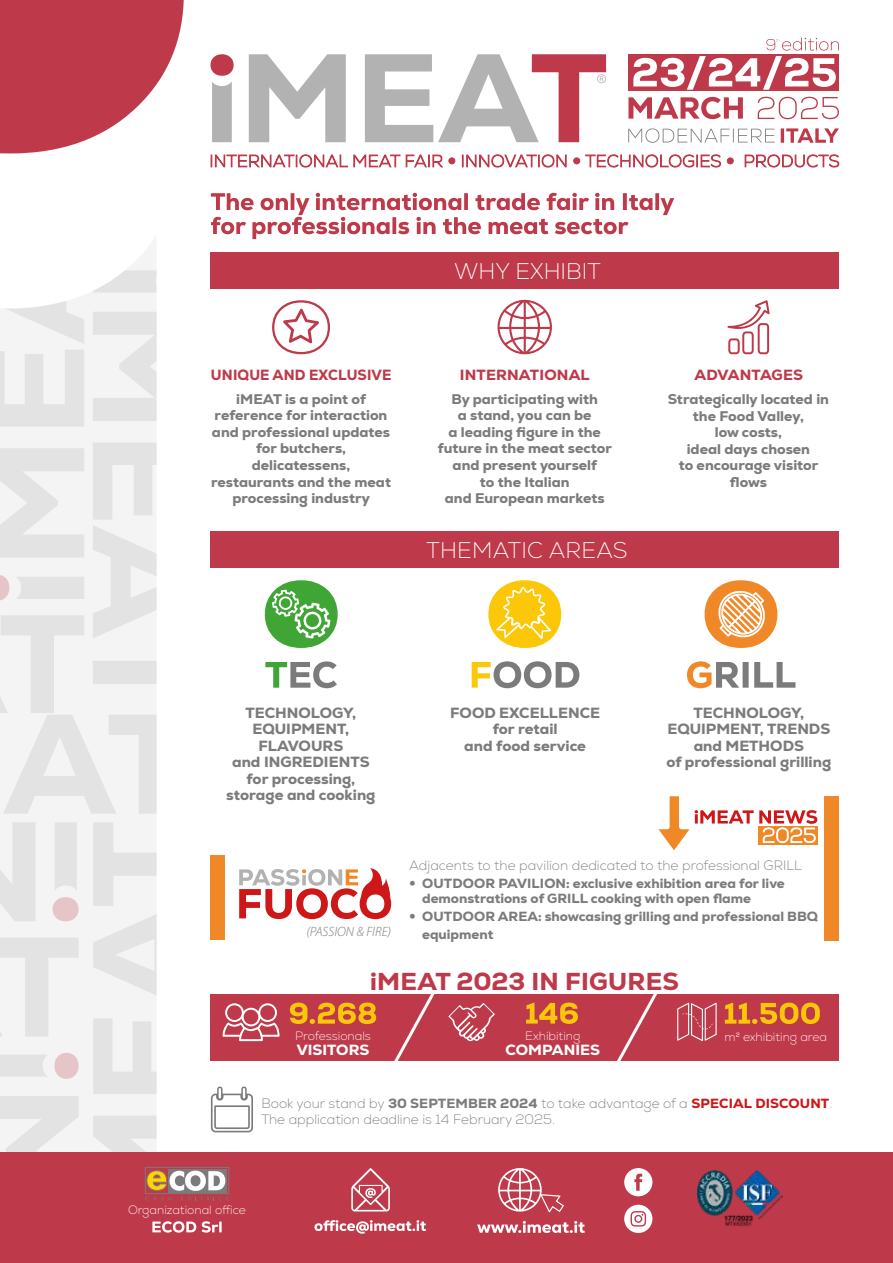
<style>
.page{position:relative;width:893px;height:1263px;background:#fff}
.page>*{position:absolute;margin:0;border:0;box-sizing:border-box;transform-origin:0 0}
.t1{font:800 24.9px "Nexa";letter-spacing:.01em;color:#be3949}
.t2{font:200 22.5px "Nexa";color:#fff}
.t3{font:800 15px/16.5px "Nexa";color:#7c7b7b;text-align:center}
.t4{font:800 15px "Nexa";letter-spacing:.01em;color:#be3949}
.t5{font:800 15px "Nexa";letter-spacing:.01em;color:#be3949;scale:.94 1}
.t6{font:800 15px "Nexa";color:#fff}
.t7{font:800 14.25px/16.5px "Nexa";color:#7c7b7b;text-align:center}
.t8{font:200 13.5px/16.2px "Nexa";color:#7c7b7b}
.t9{font:800 13.5px/15px "Nexa";color:#7c7b7b}
.t10{font:italic 300 13.5px "Myriad Pro";color:#7c7b7b}
.t11{font:200 12px "Nexa";color:#fff}
.s1{font-family:"Avenir";font-weight:300}
.s2{font-weight:800}
.s3{font-weight:800;color:#cd1719}
</style>
<div class="page">
<svg style="left:705px;top:580px;width:72px;height:68px"></svg>
<svg style="left:687px;top:661px;width:108px;height:27px"></svg>
<svg style="left:265px;top:580px;width:73px;height:68px"></svg>
<svg style="left:265px;top:661px;width:72px;height:27px"></svg>
<svg style="left:488px;top:580px;width:73px;height:68px"></svg>
<svg style="left:472px;top:661px;width:107px;height:27px"></svg>
<svg style="left:0;top:0;width:184px;height:153px"></svg>
<svg style="left:0;top:237px;width:156px;height:915px;fill:#f4f4f4"></svg>
<svg style="left:93px;top:822px;width:64px;height:330px"></svg>
<svg style="left:0;top:1096px;width:79px;height:56px"></svg>
<svg style="left:54px;top:1053px;width:25px;height:26px"></svg>
<svg style="left:0;top:1054px;width:48px;height:23px"></svg>
<svg style="left:0;top:937px;width:79px;height:100px"></svg>
<svg style="left:0;top:822px;width:35px;height:99px"></svg>
<svg style="left:53px;top:897px;width:26px;height:24px"></svg>
<div style="left:55px;top:822px;width:22px;height:69px;background:#e3e3e3"></div>
<svg style="left:0;top:270px;width:157px;height:544px"></svg>
<div style="left:210px;top:252px;width:629px;height:36px;background:#be3949"></div>
<div style="left:210px;top:531px;width:629px;height:36px;background:#be3949"></div>
<div style="left:211px;top:994px;width:628px;height:67px;background:#be3949"></div>
<svg style="left:617px;top:994px;width:40px;height:67px"></svg>
<svg style="left:394px;top:994px;width:41px;height:67px"></svg>
<svg style="left:448px;top:1003px;width:47px;height:38px"></svg>
<svg style="left:526px;top:1002px;width:52px;height:22px"></svg>
<svg style="left:223px;top:1003px;width:57px;height:38px"></svg>
<svg style="left:290px;top:1002px;width:86px;height:22px"></svg>
<svg style="left:677px;top:1003px;width:40px;height:38px"></svg>
<svg style="left:725px;top:1002px;width:95px;height:22px"></svg>
<svg style="left:497px;top:300px;width:55px;height:54px"></svg>
<svg style="left:211px;top:1086px;width:42px;height:46px"></svg>
<svg style="left:727px;top:300px;width:43px;height:54px"></svg>
<svg style="left:272px;top:300px;width:58px;height:55px"></svg>
<svg style="left:239px;top:868px;width:152px;height:51px"></svg>
<svg style="left:658px;top:796px;width:31px;height:54px"></svg>
<div style="left:211px;top:855px;width:14px;height:85px;background:#f18828"></div>
<div style="left:825px;top:796px;width:14px;height:144px;background:#f18828"></div>
<div style="left:0;top:1152px;width:893px;height:111px;background:#be3949"></div>
<div style="left:624px;top:1205px;width:28px;height:28px;background:#fff;border-radius:50%"></div>
<svg style="left:631px;top:1211px;width:15px;height:15px"></svg>
<div style="left:624px;top:1168px;width:28px;height:28px;background:#fff;border-radius:50%"></div>
<svg style="left:634px;top:1174px;width:8px;height:17px"></svg>
<img style="left:698px;top:1170px;width:84px;height:56px">
<svg style="left:152px;top:1221px;width:70px;height:11px"></svg>
<div style="left:168px;top:1169px;width:59px;height:23px;background:#7c7b7b"></div>
<div style="left:145px;top:1167px;width:84px;height:27px;border:1px solid #7c7b7b"></div>
<svg style="left:145px;top:1170px;width:84px;height:30px"></svg>
<svg style="left:477px;top:1221px;width:108px;height:12px"></svg>
<svg style="left:498px;top:1168px;width:66px;height:44px"></svg>
<svg style="left:351px;top:1168px;width:39px;height:43px"></svg>
<svg style="left:314px;top:1220px;width:112px;height:14px"></svg>
<svg style="left:249px;top:54px;width:357px;height:88px"></svg>
<svg style="left:210px;top:54px;width:24px;height:88px"></svg>
<div style="left:628px;top:54px;width:211px;height:36px;background:#be3949"></div>
<svg style="left:628px;top:128px;width:147px;height:15px"></svg>
<svg style="left:211px;top:154px;width:628px;height:13px"></svg>
<svg style="left:758px;top:97px;width:81px;height:22px"></svg>
<svg style="left:628px;top:97px;width:115px;height:22px"></svg>
<svg style="left:781px;top:128px;width:58px;height:15px"></svg>
<svg style="left:633px;top:38px;width:206px;height:52px"></svg>
<svg style="left:211px;top:193px;width:463px;height:46px"></svg>
<div style="left:759px;top:826px;width:59px;height:19px;background:#f18828"></div>
<svg style="left:695px;top:810px;width:122px;height:33px"></svg>
<h2 class="t2" style="left:454px;top:257px;width:148px">WHY EXHIBIT</h2>
<p class="t5" style="left:211px;top:365px;width:194px">UNIQUE AND EXCLUSIVE</p>
<p class="t4" style="left:460px;top:365px;width:131px">INTERNATIONAL</p>
<p class="t4" style="left:694px;top:365px;width:110px">ADVANTAGES</p>
<p class="t7" style="left:211px;top:391px;width:181px">iMEAT is a point of reference for interaction and professional updates for butchers, delicatessens, restaurants and the meat processing industry</p>
<p class="t7" style="left:438px;top:391px;width:176px">By participating with<br>a stand, you can be<br>a leading figure in the future in the meat sector and present yourself<br>to the Italian<br>and European markets</p>
<p class="t7" style="left:668px;top:391px;width:163px">Strategically located in the Food Valley,<br>low costs,<br>ideal days chosen<br>to encourage visitor flows</p>
<h2 class="t2" style="left:427px;top:536px;width:203px">THEMATIC AREAS</h2>
<p class="t3" style="left:226px;top:704px;width:151px">TECHNOLOGY,<br>EQUIPMENT,<br>FLAVOURS<br>and INGREDIENTS for processing, storage and cooking</p>
<p class="t3" style="left:450px;top:704px;width:152px">FOOD EXCELLENCE for retail<br>and food service</p>
<p class="t3" style="left:666px;top:704px;width:166px">TECHNOLOGY,<br>EQUIPMENT, TRENDS and METHODS<br>of professional grilling</p>
<p class="t8" style="left:409px;top:858px;width:394px">Adjacents to the pavilion dedicated to the professional GRILL</p>
<p class="t9" style="left:422px;top:876px;width:364px;text-indent:-13px"><span class="s1">•</span> OUTDOOR PAVILION: exclusive exhibition area for live demonstrations of GRILL cooking with open flame</p>
<p class="t9" style="left:422px;top:908px;width:397px;line-height:18px;text-indent:-13px"><span class="s1">•</span> OUTDOOR AREA: showcasing grilling and professional BBQ equipment</p>
<p class="t10" style="left:306px;top:923px;width:86px">(PASSION &amp; FIRE)</p>
<h1 class="t1" style="left:370px;top:965px;width:310px">iMEAT 2023 IN FIGURES</h1>
<p class="t11" style="left:295px;top:1028px;width:77px">Professionals</p>
<p class="t6" style="left:297px;top:1040px;width:74px">VISITORS</p>
<p class="t11" style="left:525px;top:1028px;width:57px">Exhibiting</p>
<p class="t6" style="left:506px;top:1040px;width:96px">COMPANIES</p>
<p class="t11" style="left:725px;top:1030px;width:104px">m2 exhibiting area</p>
<p class="t8" style="left:261px;top:1095px;width:572px">Book your stand by <span class="s2">30 SEPTEMBER 2024</span> to take advantage of a <span class="s3">SPECIAL DISCOUNT</span>.<br>The application deadline is 14 February 2025.</p>
<p class="t11" style="left:128px;top:1203px;width:119px">Organizational office</p>
</div>
